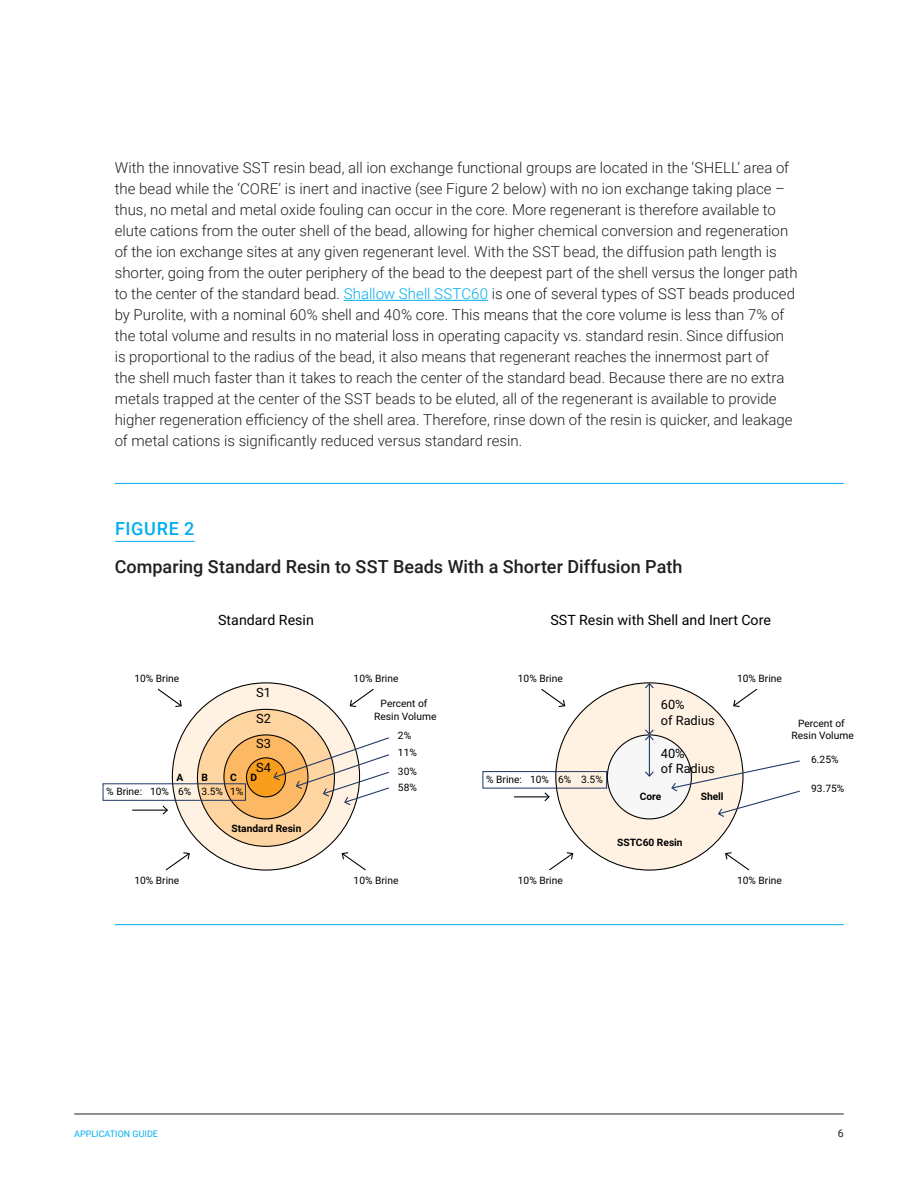
<style>
.page{position:relative;width:918px;height:1188px;background:#fff}
.page>*{position:absolute;margin:0;border:0;box-sizing:border-box;transform-origin:0 0}
.t1{font:500 18px "Roboto";color:#231f20}
.t2{font:500 18px "Roboto";letter-spacing:.04em;color:#00aeef}
.t3{font:300 15px/21px "Roboto";color:#231f20}
.t4{font:14.25px "Roboto";color:#000}
.t5{font:12.9px/25.2px "Roboto";color:#000}
.t6{font:10.5px "Roboto";color:#231f20}
.t7{font:10.2px/12.3px "Roboto";color:#000;text-align:center}
.t8{font:700 10.2px "Roboto";color:#000}
.t9{font:9px "Roboto";color:#00aeef}
.s1{color:#00aeef}
</style>
<div class="page">
<hr style="left:74px;top:1114px;width:770px;height:1px;background:#231f20">
<div style="left:172px;top:683px;width:188px;height:187px;background:#fff2e2;border-radius:50%"></div>
<div style="left:197px;top:709px;width:137px;height:137px;background:#fed4a0;border-radius:50%"></div>
<div style="left:224px;top:735px;width:84px;height:84px;background:#fcb862;border-radius:50%"></div>
<div style="left:246px;top:758px;width:39px;height:39px;background:#f99d1c;border-radius:50%"></div>
<div style="left:246px;top:757px;width:40px;height:40px;border:1px solid #000;border-radius:50%"></div>
<div style="left:103px;top:784px;width:143px;height:17px;border:1px solid #1e3665"></div>
<svg style="left:157px;top:688px;width:25px;height:19px"></svg>
<svg style="left:165px;top:852px;width:25px;height:19px"></svg>
<svg style="left:349px;top:688px;width:25px;height:19px"></svg>
<svg style="left:341px;top:852px;width:25px;height:19px"></svg>
<div style="left:556px;top:683px;width:187px;height:187px;background:#fff2e2;border-radius:50%"></div>
<div style="left:607px;top:735px;width:84px;height:84px;background:#f7f7f8;border-radius:50%"></div>
<div style="left:483px;top:771px;width:124px;height:17px;border:1px solid #1e3665"></div>
<svg style="left:541px;top:688px;width:25px;height:19px"></svg>
<svg style="left:549px;top:852px;width:25px;height:19px"></svg>
<svg style="left:733px;top:688px;width:25px;height:19px"></svg>
<svg style="left:725px;top:852px;width:25px;height:19px"></svg>
<svg style="left:273px;top:736px;width:116px;height:69px"></svg>
<hr style="left:649px;top:684px;width:1px;height:50px;background:#1e3665">
<svg style="left:645px;top:683px;width:9px;height:5px"></svg>
<hr style="left:649px;top:736px;width:1px;height:40px;background:#1e3665">
<svg style="left:645px;top:729px;width:9px;height:11px"></svg>
<svg style="left:645px;top:771px;width:9px;height:6px"></svg>
<hr style="left:514px;top:796px;width:35px;height:1px;background:#000">
<svg style="left:544px;top:792px;width:6px;height:9px"></svg>
<hr style="left:132px;top:810px;width:35px;height:1px;background:#000">
<svg style="left:163px;top:806px;width:5px;height:9px"></svg>
<svg style="left:671px;top:760px;width:129px;height:57px"></svg>
<hr style="left:344px;top:300px;width:144px;height:1px;background:#00aeef">
<hr style="left:115px;top:924px;width:729px;height:1px;background:#00aeef">
<hr style="left:115px;top:541px;width:80px;height:1px;background:#00aeef">
<hr style="left:115px;top:483px;width:729px;height:1px;background:#00aeef">
<p class="t3" style="left:115px;top:157px;width:684px">With the innovative SST resin bead, all ion exchange functional groups are located in the ‘SHELL’ area of the bead while the ‘CORE’ is inert and inactive (see Figure 2 below) with no ion exchange taking place – thus, no metal and metal oxide fouling can occur in the core. More regenerant is therefore available to elute cations from the outer shell of the bead, allowing for higher chemical conversion and regeneration of the ion exchange sites at any given regenerant level. With the SST bead, the diffusion path length is shorter, going from the outer periphery of the bead to the deepest part of the shell versus the longer path to the center of the standard bead. <span class="s1">Shallow Shell SSTC60</span> is one of several types of SST beads produced by Purolite, with a nominal 60% shell and 40% core. This means that the core volume is less than 7% of the total volume and results in no material loss in operating capacity vs. standard resin. Since diffusion is proportional to the radius of the bead, it also means that regenerant reaches the innermost part of<br>the shell much faster than it takes to reach the center of the standard bead. Because there are no extra metals trapped at the center of the SST beads to be eluted, all of the regenerant is available to provide higher regeneration efficiency of the shell area. Therefore, rinse down of the resin is quicker, and leakage of metal cations is significantly reduced versus standard resin.</p>
<p class="t2" style="left:115px;top:516px;width:81px">FIGURE 2</p>
<p class="t1" style="left:115px;top:554px;width:569px">Comparing Standard Resin to SST Beads With a Shorter Diffusion Path</p>
<p class="t4" style="left:218px;top:610px;width:97px">Standard Resin</p>
<p class="t4" style="left:551px;top:610px;width:222px">SST Resin with Shell and Inert Core</p>
<p class="t7" style="left:134px;top:671px;width:46px">10% Brine</p>
<p class="t8" style="left:177px;top:770px;width:8px">A</p>
<p class="t8" style="left:201px;top:770px;width:8px">B</p>
<p class="t5" style="left:256px;top:679px;width:16px;text-align:justify">S1<br>S2<br>S3<br>S4</p>
<p class="t8" style="left:230px;top:770px;width:8px">C</p>
<p class="t8" style="left:250px;top:770px;width:8px">D</p>
<p class="t7" style="left:106px;top:785px;width:37px">% Brine:</p>
<p class="t7" style="left:150px;top:785px;width:20px">10%</p>
<p class="t7" style="left:201px;top:785px;width:43px">3.5% 1%</p>
<p class="t7" style="left:178px;top:785px;width:15px">6%</p>
<p class="t7" style="left:354px;top:671px;width:46px">10% Brine</p>
<p class="t7" style="left:374px;top:697px;width:64px">Percent of<br>Resin Volume</p>
<p class="t7" style="left:398px;top:728px;width:15px">2%</p>
<p class="t7" style="left:398px;top:743px;width:20px;line-height:19px;text-align:left">11%<br>30%</p>
<p class="t7" style="left:398px;top:781px;width:20px">58%</p>
<p class="t7" style="left:518px;top:671px;width:46px">10% Brine</p>
<p class="t7" style="left:486px;top:773px;width:37px">% Brine:</p>
<p class="t7" style="left:530px;top:773px;width:20px">10%</p>
<p class="t7" style="left:581px;top:773px;width:23px">3.5%</p>
<p class="t7" style="left:558px;top:773px;width:15px">6%</p>
<p class="t5" style="left:661px;top:697px;width:55px;line-height:15.5px">60%<br>of Radius</p>
<p class="t5" style="left:661px;top:745px;width:55px;line-height:15.5px">40%<br>of Radius</p>
<p class="t8" style="left:640px;top:790px;width:23px">Core</p>
<p class="t8" style="left:701px;top:790px;width:24px">Shell</p>
<p class="t7" style="left:737px;top:671px;width:46px">10% Brine</p>
<p class="t7" style="left:792px;top:717px;width:64px">Percent of<br>Resin Volume</p>
<p class="t7" style="left:811px;top:753px;width:29px">6.25%</p>
<p class="t7" style="left:811px;top:782px;width:35px">93.75%</p>
<p class="t8" style="left:232px;top:821px;width:71px">Standard Resin</p>
<p class="t8" style="left:617px;top:836px;width:67px">SSTC60 Resin</p>
<p class="t7" style="left:134px;top:874px;width:46px">10% Brine</p>
<p class="t7" style="left:354px;top:874px;width:46px">10% Brine</p>
<p class="t7" style="left:518px;top:874px;width:46px">10% Brine</p>
<p class="t7" style="left:737px;top:874px;width:46px">10% Brine</p>
<p class="t9" style="left:74px;top:1128px;width:85px">APPLICATION GUIDE</p>
<p class="t6" style="left:838px;top:1126px;width:7px">6</p>
</div>
